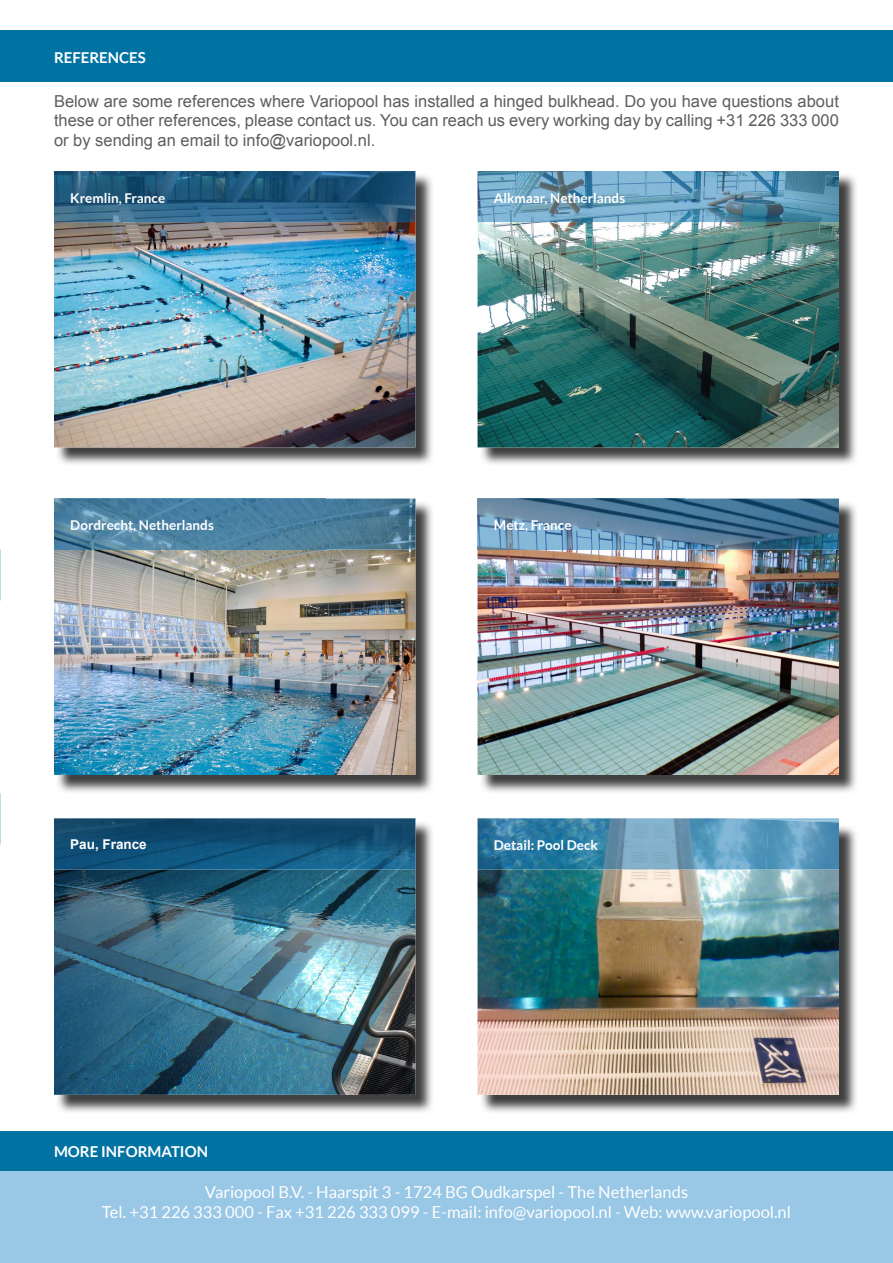
<style>
.page{position:relative;width:893px;height:1263px;background:#fff}
.page>*{position:absolute;margin:0;border:0;box-sizing:border-box;transform-origin:0 0}
.t1{font:16.5px/19.8px "Arial";color:#5f5e5e;text-align:justify}
.t2{font:16.5px/19.8px "Lato";color:#fff;text-align:center}
.t3{font:700 15px "Lato";color:#fffffe}
.t4{font:700 13.5px "Lato";color:#fffffe}
.t5{font:700 13.5px "Arial";color:#fffffe}
</style>
<div class="page">
<div style="left:0;top:1132px;width:893px;height:40px;background:#0073a3"></div>
<div style="left:0;top:1172px;width:893px;height:91px;background:#99c7e6"></div>
<div style="left:0;top:31px;width:893px;height:51px;background:#0073a3"></div>
<img style="left:58px;top:820px;width:374px;height:292px">
<img style="left:54px;top:869px;width:361px;height:226px">
<img style="left:54px;top:818px;width:361px;height:51px">
<img style="left:482px;top:826px;width:374px;height:286px">
<img style="left:477px;top:869px;width:362px;height:226px">
<svg style="left:768px;top:818px;width:71px;height:2px"></svg>
<img style="left:477px;top:818px;width:291px;height:51px">
<img style="left:766px;top:820px;width:73px;height:49px">
<img style="left:58px;top:501px;width:374px;height:291px">
<img style="left:54px;top:550px;width:361px;height:225px">
<img style="left:54px;top:499px;width:361px;height:51px">
<img style="left:482px;top:503px;width:374px;height:289px">
<img style="left:477px;top:550px;width:362px;height:225px">
<img style="left:477px;top:499px;width:362px;height:51px">
<img style="left:56px;top:173px;width:376px;height:291px">
<img style="left:54px;top:222px;width:361px;height:225px">
<img style="left:54px;top:171px;width:361px;height:51px">
<img style="left:480px;top:175px;width:376px;height:289px">
<img style="left:477px;top:222px;width:362px;height:225px">
<img style="left:477px;top:171px;width:362px;height:51px">
<p class="t3" style="left:54px;top:49px;width:93px">REFERENCES</p>
<p class="t1" style="left:54px;top:91px;width:786px">Below are some references where Variopool has installed a hinged bulkhead. Do you have questions about these or other references, please contact us. You can reach us every working day by calling +31 226 333 000 or by sending an email to info@variopool.nl.</p>
<p class="t4" style="left:70px;top:190px;width:97px">Kremlin, France</p>
<p class="t4" style="left:494px;top:190px;width:133px">Alkmaar, Netherlands</p>
<p class="t4" style="left:70px;top:517px;width:145px">Dordrecht, Netherlands</p>
<p class="t4" style="left:494px;top:517px;width:79px">Metz, France</p>
<p class="t5" style="left:70px;top:835px;width:78px">Pau, France</p>
<p class="t4" style="left:494px;top:837px;width:106px">Detail: Pool Deck</p>
<p class="t3" style="left:54px;top:1143px;width:155px">MORE INFORMATION</p>
<p class="t2" style="left:102px;top:1182px;width:690px">Variopool B.V. - Haarspit 3 - 1724 BG Oudkarspel - The Netherlands<br>Tel. +31 226 333 000 - Fax +31 226 333 099 - E-mail: info@variopool.nl - Web: www.variopool.nl</p>
</div>
